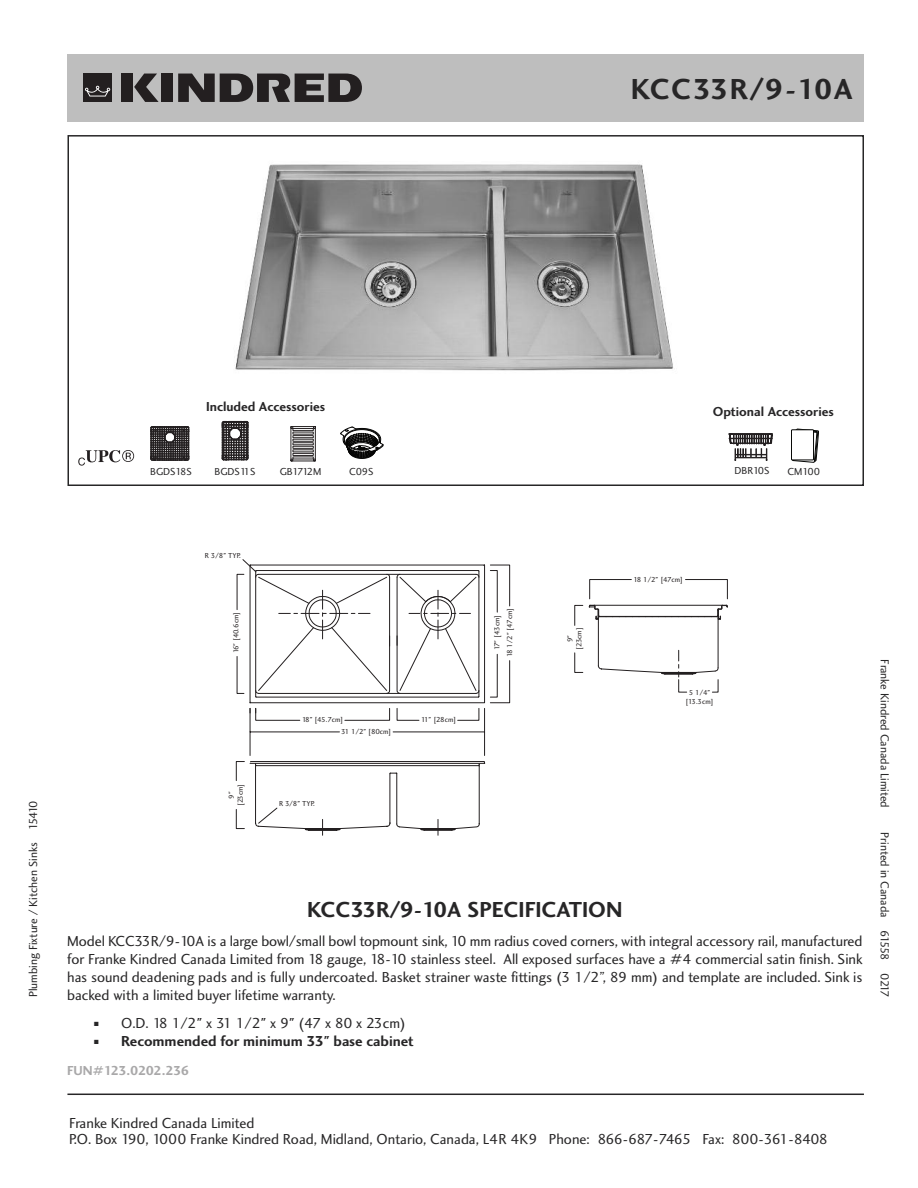
<style>
.page{position:relative;width:918px;height:1188px;background:#fff}
.page>*{position:absolute;margin:0;border:0;box-sizing:border-box;transform-origin:0 0}
.t1{font:30px "Charlotte Sans Bold Plain";letter-spacing:.05em;color:#272627}
.t2{font:22.5px "Charlotte Sans Bold Plain";color:#272627}
.t3{font:15px/18px "Charlotte Sans Book Plain";color:#272627}
.t4{font:15px "Charlotte Sans Bold Plain";color:#272627}
.t5{font:15px "Charlotte Sans Book Plain";letter-spacing:-.08em;color:#272627}
.t6{font:13.5px "Charlotte Sans Bold Plain";color:#272627}
.t7{font:13.5px "Charlotte Sans Bold Plain";letter-spacing:-.03em;color:#a9a8a9}
.t8{font:12px "Charlotte Sans Book Plain";color:#272627}
.t9{font:10.5px "Charlotte Sans Book Plain";color:#272627}
.t10{font:10.5px "Charlotte Sans Book Plain";letter-spacing:-.05em;color:#272627}
.t11{font:7.5px/9px "Charlotte Sans Book Plain";color:#231f20;text-align:center}
</style>
<div class="page">
<img style="left:235px;top:164px;width:438px;height:207px">
<div style="left:68px;top:135px;width:796px;height:351px;border:2px solid #272627"></div>
<div style="left:68px;top:54px;width:796px;height:68px;background:#bebebe"></div>
<hr style="left:67px;top:1094px;width:797px;height:1px;background:#272627">
<svg style="left:134px;top:74px;width:25px;height:28px"></svg>
<div style="left:161px;top:74px;width:12px;height:28px;background:#231f20"></div>
<svg style="left:178px;top:74px;width:184px;height:28px"></svg>
<div style="left:84px;top:74px;width:28px;height:28px;background:#231f20"></div>
<div style="left:121px;top:74px;width:12px;height:28px;background:#231f20"></div>
<svg style="left:85px;top:86px;width:25px;height:11px"></svg>
<svg style="left:78px;top:450px;width:56px;height:16px"></svg>
<svg style="left:236px;top:559px;width:274px;height:276px"></svg>
<svg style="left:574px;top:579px;width:154px;height:114px"></svg>
<svg style="left:151px;top:426px;width:39px;height:35px"></svg>
<svg style="left:222px;top:421px;width:27px;height:40px"></svg>
<svg style="left:291px;top:426px;width:25px;height:35px"></svg>
<svg style="left:792px;top:429px;width:27px;height:33px"></svg>
<div style="left:791px;top:430px;width:23px;height:30px;background:#fff"></div>
<div style="left:791px;top:430px;width:23px;height:30px;border:1px solid #040503"></div>
<svg style="left:729px;top:434px;width:44px;height:27px"></svg>
<svg style="left:341px;top:427px;width:42px;height:32px"></svg>
<h1 class="t1" style="left:631px;top:77px;width:224px">KCC33R/9-10A</h1>
<p class="t6" style="left:206px;top:402px;width:120px">Included Accessories</p>
<p class="t6" style="left:713px;top:406px;width:123px">Optional Accessories</p>
<p class="t9" style="left:150px;top:467px;width:43px">BGDS18S</p>
<p class="t9" style="left:215px;top:467px;width:42px">BGDS11S</p>
<p class="t10" style="left:280px;top:467px;width:43px">GB1712M</p>
<p class="t9" style="left:349px;top:468px;width:26px">C09S</p>
<p class="t9" style="left:734px;top:467px;width:37px">DBR10S</p>
<p class="t9" style="left:788px;top:468px;width:34px">CM100</p>
<p class="t8" style="left:29px;top:997px;width:199px;rotate:-90deg">Plumbing Fixture / Kitchen Sinks 15410</p>
<p class="t11" style="left:205px;top:552px;width:37px">R 3/8" TYP.</p>
<p class="t11" style="left:232px;top:653px;width:43px;rotate:-90deg">16" [40.6cm]</p>
<p class="t11" style="left:227px;top:806px;width:24px;rotate:-90deg">9" [23cm]</p>
<p class="t11" style="left:302px;top:716px;width:43px">18" [45.7cm]</p>
<p class="t11" style="left:421px;top:716px;width:36px">11" [28cm]</p>
<p class="t11" style="left:341px;top:727px;width:52px">31 1/2" [80cm]</p>
<p class="t11" style="left:279px;top:799px;width:37px">R 3/8" TYP.</p>
<p class="t11" style="left:506px;top:657px;width:51px;rotate:-90deg">18 1/2" [47cm]</p>
<p class="t11" style="left:493px;top:650px;width:37px;rotate:-90deg">17" [43cm]</p>
<p class="t11" style="left:566px;top:650px;width:24px;rotate:-90deg">9" [23cm]</p>
<p class="t11" style="left:634px;top:576px;width:51px">18 1/2" [47cm]</p>
<p class="t11" style="left:685px;top:688px;width:30px">5 1/4" [13.3cm]</p>
<h2 class="t2" style="left:307px;top:901px;width:317px">KCC33R/9-10A SPECIFICATION</h2>
<p class="t3" style="left:67px;top:933px;width:797px;text-align:justify">Model KCC33R/9-10A is a large bowl/small bowl topmount sink, 10 mm radius coved corners, with integral accessory rail, manufactured for Franke Kindred Canada Limited from 18 gauge, 18-10 stainless steel. All exposed surfaces have a #4 commercial satin finish. Sink has sound deadening pads and is fully undercoated. Basket strainer waste fittings (3 1/2”, 89 mm) and template are included. Sink is backed with a limited buyer lifetime warranty.</p>
<p class="t5" style="left:94px;top:1018px;width:313px">■ O.D. 18 1/2" x 31 1/2" x 9" (47 x 80 x 23cm)</p>
<p class="t4" style="left:94px;top:1036px;width:321px">■ Recommended for minimum 33" base cabinet</p>
<p class="t7" style="left:67px;top:1066px;width:123px">FUN#123.0202.236</p>
<p class="t3" style="left:69px;top:1116px;width:761px;line-height:16.5px">Franke Kindred Canada Limited<br>P.O. Box 190, 1000 Franke Kindred Road, Midland, Ontario, Canada, L4R 4K9 Phone: 866-687-7465 Fax: 800-361-8408</p>
<p class="t8" style="left:889px;top:659px;width:150px;rotate:90deg">Franke Kindred Canada Limited</p>
<p class="t8" style="left:889px;top:832px;width:167px;rotate:90deg">Printed in Canada 61558 0217</p>
</div>
